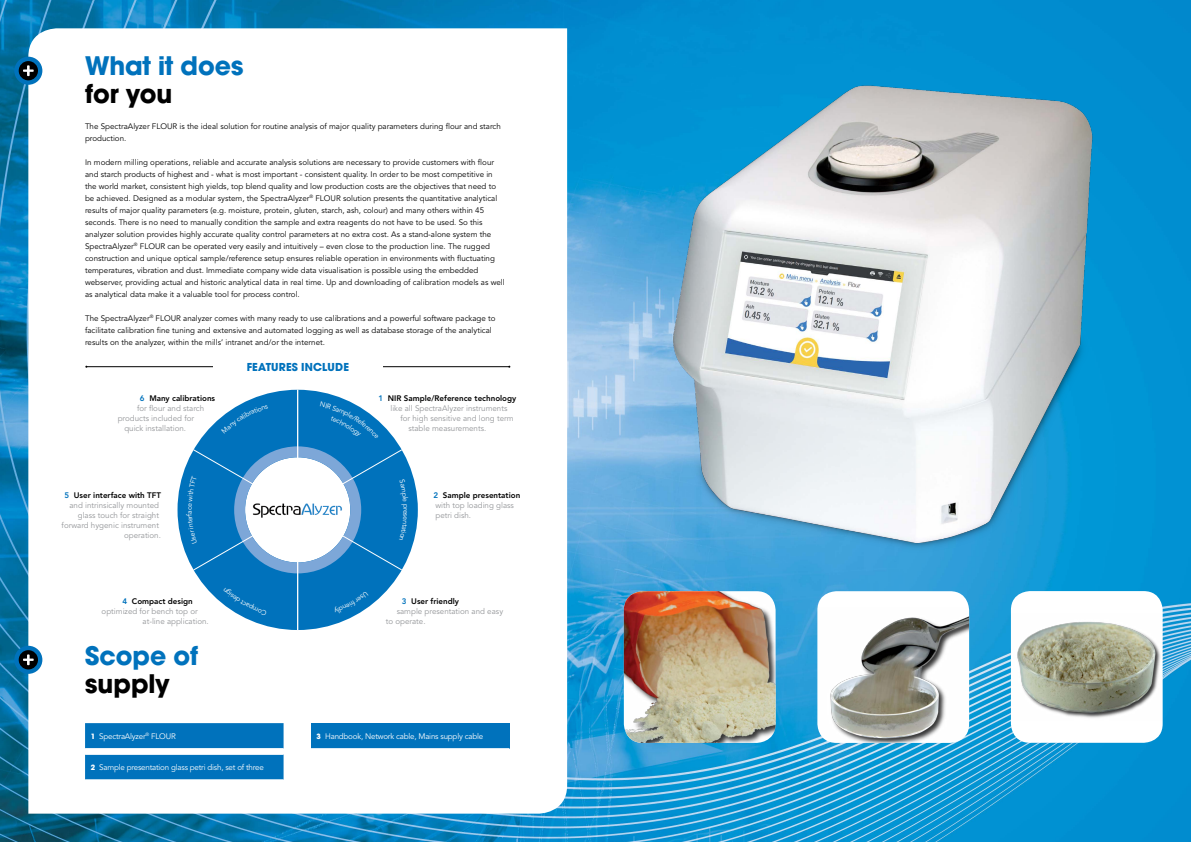
<style>
.page{position:relative;width:1191px;height:842px;background:#fff}
.page>*{position:absolute;margin:0;border:0;box-sizing:border-box;transform-origin:0 0}
.t1{font:700 28px "Avant Gar Got Itc TOT";color:#0072bc}
.t2{font:700 28px "Avant Gar Got Itc TOT";color:#000}
.t3{font:700 12px "Avant Gar Got Itc TOT";letter-spacing:.015em;color:#0072bc}
.t4{font:8px/12px "Avenir";color:#000}
.t5{font:8px/10px "Avenir";color:#939598}
.t6{font:8px "Avenir";letter-spacing:-.025em;color:#fff}
.t7{font:800 8px "Avenir";color:#000}
.s1{color:#0072bc}
.s2{font-weight:800;color:#0072bc}
.s3{font-weight:800;color:#000}
.s4{font-family:"Avant Gar Got Itc TOT";font-weight:700}
</style>
<div class="page">
<img style="left:0;top:0;width:1191px;height:842px">
<svg style="left:28px;top:28px;width:539px;height:786px"></svg>
<img style="left:617px;top:71px;width:513px;height:514px">
<img style="left:624px;top:591px;width:151px;height:152px">
<div style="left:817px;top:591px;width:152px;height:152px;background:#fff;border-radius:19px"></div>
<img style="left:817px;top:607px;width:152px;height:136px">
<div style="left:1011px;top:591px;width:151px;height:152px;background:#fff;border-radius:19px"></div>
<img style="left:1017px;top:622px;width:144px;height:96px">
<div style="left:14px;top:57px;width:28px;height:28px;background:#0072bc;border-radius:50%"></div>
<div style="left:19px;top:61px;width:19px;height:19px;background:#000;border-radius:50%"></div>
<svg style="left:23px;top:65px;width:11px;height:11px"></svg>
<div style="left:311px;top:723px;width:198px;height:26px;background:#0072bc"></div>
<hr style="left:311px;top:748px;width:198px;height:1px;background:#fff">
<hr style="left:311px;top:754px;width:198px;height:1px;background:#fff">
<div style="left:14px;top:646px;width:28px;height:28px;background:#0072bc;border-radius:50%"></div>
<div style="left:19px;top:650px;width:19px;height:19px;background:#000;border-radius:50%"></div>
<svg style="left:23px;top:654px;width:11px;height:11px"></svg>
<svg style="left:85px;top:723px;width:198px;height:56px;background:#187fc2"></svg>
<hr style="left:85px;top:748px;width:198px;height:1px;background:#fff">
<hr style="left:85px;top:754px;width:198px;height:1px;background:#fff">
<hr style="left:85px;top:779px;width:198px;height:1px;background:#fff">
<svg style="left:177px;top:390px;width:241px;height:240px"></svg>
<hr style="left:297px;top:390px;width:1px;height:240px;background:#fff">
<hr style="left:86px;top:366px;width:423px;height:1px;background:#000">
<div style="left:213px;top:362px;width:169px;height:9px;background:#fff"></div>
<svg style="left:320px;top:402px;width:59px;height:37px;background:#1d82c3"></svg>
<svg style="left:333px;top:591px;width:35px;height:22px"></svg>
<svg style="left:223px;top:587px;width:44px;height:29px"></svg>
<svg style="left:186px;top:446px;width:222px;height:127px"></svg>
<svg style="left:221px;top:405px;width:47px;height:28px"></svg>
<h1 class="t1" style="left:85px;top:49px;width:160px">What it does</h1>
<h1 class="t2" style="left:85px;top:77px;width:89px">for you</h1>
<p class="t4" style="left:85px;top:121px;width:417px">The SpectraAlyzer FLOUR is the ideal solution for routine analysis of major quality parameters during flour and starch production.</p>
<p class="t4" style="left:85px;top:157px;width:421px">In modern milling operations, reliable and accurate analysis solutions are necessary to provide customers with flour and starch products of highest and - what is most important - consistent quality. In order to be most competitive in the world market, consistent high yields, top blend quality and low production costs are the objectives that need to be achieved. Designed as a modular system, the SpectraAlyzer<sup>®</sup> FLOUR solution presents the quantitative analytical results of major quality parameters (e.g. moisture, protein, gluten, starch, ash, colour) and many others within 45 seconds. There is no need to manually condition the sample and extra reagents do not have to be used. So this analyzer solution provides highly accurate quality control parameters at no extra cost. As a stand-alone system the SpectraAlyzer<sup>®</sup> FLOUR can be operated very easily and intuitively – even close to the production line. The rugged construction and unique optical sample/reference setup ensures reliable operation in environments with fluctuating temperatures, vibration and dust. Immediate company wide data visualisation is possible using the embedded webserver, providing actual and historic analytical data in real time. Up and downloading of calibration models as well as analytical data make it a valuable tool for process control.</p>
<p class="t4" style="left:85px;top:313px;width:412px">The SpectraAlyzer<sup>®</sup> FLOUR analyzer comes with many ready to use calibrations and a powerful software package to facilitate calibration fine tuning and extensive and automated logging as well as database storage of the analytical results on the analyzer, within the mills’ intranet and/or the internet.</p>
<h2 class="t3" style="left:247px;top:359px;width:104px">FEATURES INCLUDE</h2>
<p class="t7" style="left:140px;top:394px;width:77px"><span class="s1">6</span> Many calibrations</p>
<p class="t5" style="left:137px;top:404px;width:69px">for flour and starch</p>
<p class="t5" style="left:118px;top:414px;width:78px">products included for</p>
<p class="t5" style="left:124px;top:424px;width:63px">quick installation.</p>
<p class="t5" style="left:378px;top:394px;width:139px;text-align:center"><span class="s2">1</span> <span class="s3">NIR Sample/Reference technology </span>like all SpectraAlyzer instruments</p>
<p class="t5" style="left:408px;top:414px;width:107px;text-indent:-8px">for high sensitive and long term stable measurements.</p>
<p class="t5" style="left:62px;top:490px;width:101px;text-align:right"><span class="s2">5</span> <span class="s3">User interface with TFT </span>and intrinsically mounted glass touch for straight forward hygenic instrument operation.</p>
<p class="t5" style="left:433px;top:490px;width:88px"><span class="s2">2</span> <span class="s3">Sample presentation </span>with top loading glass petri dish.</p>
<p class="t7" style="left:122px;top:596px;width:72px"><span class="s1">4</span> Compact design</p>
<p class="t5" style="left:102px;top:606px;width:98px">optimized for bench top or</p>
<p class="t5" style="left:143px;top:616px;width:68px">at-line application.</p>
<p class="t7" style="left:402px;top:596px;width:59px"><span class="s1">3</span> User friendly</p>
<p class="t5" style="left:397px;top:606px;width:108px">sample presentation and easy</p>
<p class="t5" style="left:386px;top:616px;width:41px">to operate.</p>
<h1 class="t1" style="left:85px;top:638px;width:115px">Scope of</h1>
<h1 class="t2" style="left:85px;top:666px;width:86px">supply</h1>
<p class="t6" style="left:91px;top:731px;width:86px"><span class="s4">1</span> SpectraAlyzer<sup>®</sup> FLOUR</p>
<p class="t6" style="left:91px;top:763px;width:175px"><span class="s4">2</span> Sample presentation glass petri dish, set of three</p>
<p class="t6" style="left:317px;top:731px;width:168px"><span class="s4">3</span> Handbook, Network cable, Mains supply cable</p>
</div>
